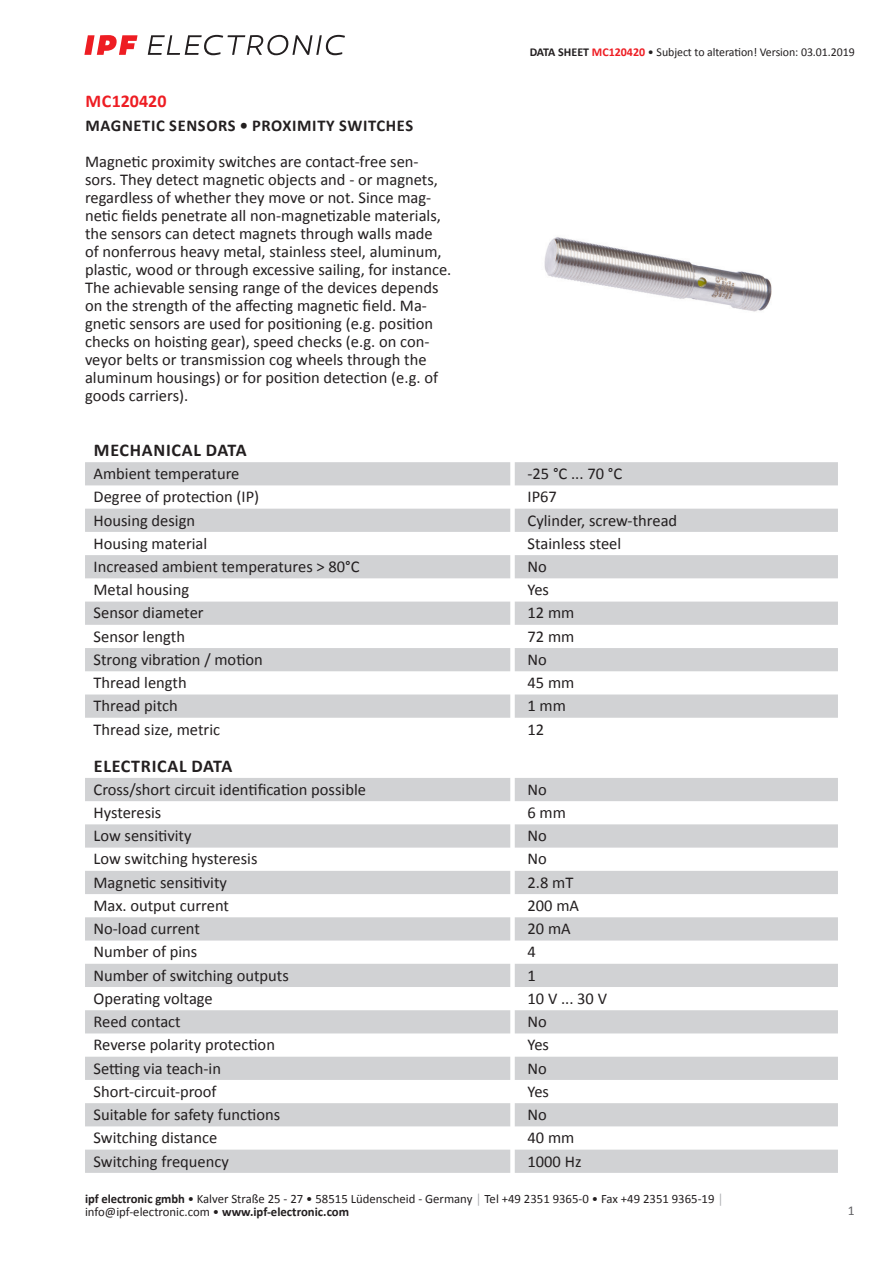
<style>
.page{position:relative;width:893px;height:1263px;background:#fff}
.page>*{position:absolute;margin:0;border:0;box-sizing:border-box;transform-origin:0 0}
.t1{font:700 18px "Calibri";letter-spacing:.04em;color:#231f20}
.t2{font:700 18px "Calibri";color:#ee1d23}
.t3{font:16.5px/18px "Calibri";color:#231f20}
.t4{font:700 16.5px "Calibri";letter-spacing:.04em;color:#231f20}
.t5{font:13.5px "Calibri";color:#636366}
.t6{font:12.75px/12.6px "Calibri";color:#231f20}
.t7{font:12px "Calibri";letter-spacing:-.005em;color:#231f20}
.s1{font-weight:700}
.s2{font-weight:700;color:#ee1d23}
.s3{color:#a8a9ad}
</style>
<div class="page">
<svg style="left:148px;top:35px;width:197px;height:20px"></svg>
<svg style="left:84px;top:35px;width:54px;height:20px"></svg>
<svg style="left:85px;top:462px;width:753px;height:256px;fill:#d1d2d4"></svg>
<svg style="left:85px;top:778px;width:753px;height:395px;fill:#d1d2d4"></svg>
<img style="left:544px;top:237px;width:228px;height:75px">
<p class="t7" style="left:530px;top:44px;width:326px"><span class="s1">DATA SHEET</span> <span class="s2">MC120420</span> • Subject to alteration! Version: 03.01.2019</p>
<p class="t2" style="left:85px;top:88px;width:83px">MC120420</p>
<p class="t4" style="left:85px;top:114px;width:329px">MAGNETIC SENSORS • PROXIMITY SWITCHES</p>
<p class="t3" style="left:85px;top:152px;width:368px">Magnetic proximity switches are contact-free sen&shy;sors. They detect magnetic objects and - or magnets, regardless of whether they move or not. Since mag&shy;netic fields penetrate all non-magnetizable materials, the sensors can detect magnets through walls made<br>of nonferrous heavy metal, stainless steel, aluminum, plastic, wood or through excessive sailing, for instance.<br>The achievable sensing range of the devices depends on the strength of the affecting magnetic field. Ma&shy;gnetic sensors are used for positioning (e.g. position checks on hoisting gear), speed checks (e.g. on con&shy;veyor belts or transmission cog wheels through the aluminum housings) or for position detection (e.g. of goods carriers).</p>
<p class="t1" style="left:94px;top:437px;width:154px">MECHANICAL DATA</p>
<p class="t3" style="left:94px;top:464px;width:147px">Ambient temperature</p>
<p class="t3" style="left:527px;top:464px;width:96px">-25 °C ... 70 °C</p>
<p class="t3" style="left:94px;top:487px;width:167px">Degree of protection (IP)</p>
<p class="t3" style="left:527px;top:487px;width:31px">IP67</p>
<p class="t3" style="left:94px;top:511px;width:103px">Housing design</p>
<p class="t3" style="left:527px;top:511px;width:151px">Cylinder, screw-thread</p>
<p class="t3" style="left:94px;top:534px;width:115px">Housing material</p>
<p class="t3" style="left:527px;top:534px;width:95px">Stainless steel</p>
<p class="t3" style="left:94px;top:557px;width:268px">Increased ambient temperatures &gt; 80°C</p>
<p class="t3" style="left:527px;top:557px;width:21px">No</p>
<p class="t3" style="left:94px;top:580px;width:97px">Metal housing</p>
<p class="t3" style="left:527px;top:580px;width:23px">Yes</p>
<p class="t3" style="left:94px;top:603px;width:112px">Sensor diameter</p>
<p class="t3" style="left:527px;top:603px;width:48px">12 mm</p>
<p class="t3" style="left:94px;top:627px;width:93px">Sensor length</p>
<p class="t3" style="left:527px;top:627px;width:48px">72 mm</p>
<p class="t3" style="left:94px;top:650px;width:171px">Strong vibration / motion</p>
<p class="t3" style="left:527px;top:650px;width:21px">No</p>
<p class="t3" style="left:94px;top:673px;width:95px">Thread length</p>
<p class="t3" style="left:527px;top:673px;width:48px">45 mm</p>
<p class="t3" style="left:94px;top:696px;width:86px">Thread pitch</p>
<p class="t3" style="left:527px;top:696px;width:40px">1 mm</p>
<p class="t3" style="left:94px;top:720px;width:128px">Thread size, metric</p>
<p class="t3" style="left:527px;top:720px;width:18px">12</p>
<p class="t1" style="left:94px;top:753px;width:140px">ELECTRICAL DATA</p>
<p class="t3" style="left:94px;top:780px;width:274px">Cross/short circuit identification possible</p>
<p class="t3" style="left:527px;top:780px;width:21px">No</p>
<p class="t3" style="left:94px;top:803px;width:69px">Hysteresis</p>
<p class="t3" style="left:527px;top:803px;width:40px">6 mm</p>
<p class="t3" style="left:94px;top:826px;width:100px">Low sensitivity</p>
<p class="t3" style="left:527px;top:826px;width:21px">No</p>
<p class="t3" style="left:94px;top:849px;width:165px">Low switching hysteresis</p>
<p class="t3" style="left:527px;top:849px;width:21px">No</p>
<p class="t3" style="left:94px;top:873px;width:135px">Magnetic sensitivity</p>
<p class="t3" style="left:527px;top:873px;width:47px">2.8 mT</p>
<p class="t3" style="left:94px;top:896px;width:137px">Max. output current</p>
<p class="t3" style="left:527px;top:896px;width:53px">200 mA</p>
<p class="t3" style="left:94px;top:919px;width:108px">No-load current</p>
<p class="t3" style="left:527px;top:919px;width:45px">20 mA</p>
<p class="t3" style="left:94px;top:942px;width:105px">Number of pins</p>
<p class="t3" style="left:527px;top:942px;width:10px">4</p>
<p class="t3" style="left:94px;top:966px;width:197px">Number of switching outputs</p>
<p class="t3" style="left:527px;top:966px;width:10px">1</p>
<p class="t3" style="left:94px;top:989px;width:121px">Operating voltage</p>
<p class="t3" style="left:527px;top:989px;width:81px">10 V ... 30 V</p>
<p class="t3" style="left:94px;top:1012px;width:89px">Reed contact</p>
<p class="t3" style="left:527px;top:1012px;width:21px">No</p>
<p class="t3" style="left:94px;top:1035px;width:183px">Reverse polarity protection</p>
<p class="t3" style="left:527px;top:1035px;width:23px">Yes</p>
<p class="t3" style="left:94px;top:1059px;width:129px">Setting via teach-in</p>
<p class="t3" style="left:527px;top:1059px;width:21px">No</p>
<p class="t3" style="left:94px;top:1082px;width:125px">Short-circuit-proof</p>
<p class="t3" style="left:527px;top:1082px;width:23px">Yes</p>
<p class="t3" style="left:94px;top:1105px;width:188px">Suitable for safety functions</p>
<p class="t3" style="left:527px;top:1105px;width:21px">No</p>
<p class="t3" style="left:94px;top:1128px;width:125px">Switching distance</p>
<p class="t3" style="left:527px;top:1128px;width:48px">40 mm</p>
<p class="t3" style="left:94px;top:1151px;width:137px">Switching frequency</p>
<p class="t3" style="left:527px;top:1151px;width:55px">1000 Hz</p>
<p class="t6" style="left:85px;top:1192px;width:640px"><span class="s1">ipf electronic gmbh</span> • Kalver Straße 25 - 27 • 58515 Lüdenscheid - Germany <span class="s3">│</span> Tel +49 2351 9365-0 • Fax +49 2351 9365-19 <span class="s3">│ </span>info@ipf-electronic.com • <span class="s1">www.ipf-electronic.com</span></p>
<p class="t5" style="left:848px;top:1201px;width:8px">1</p>
</div>
